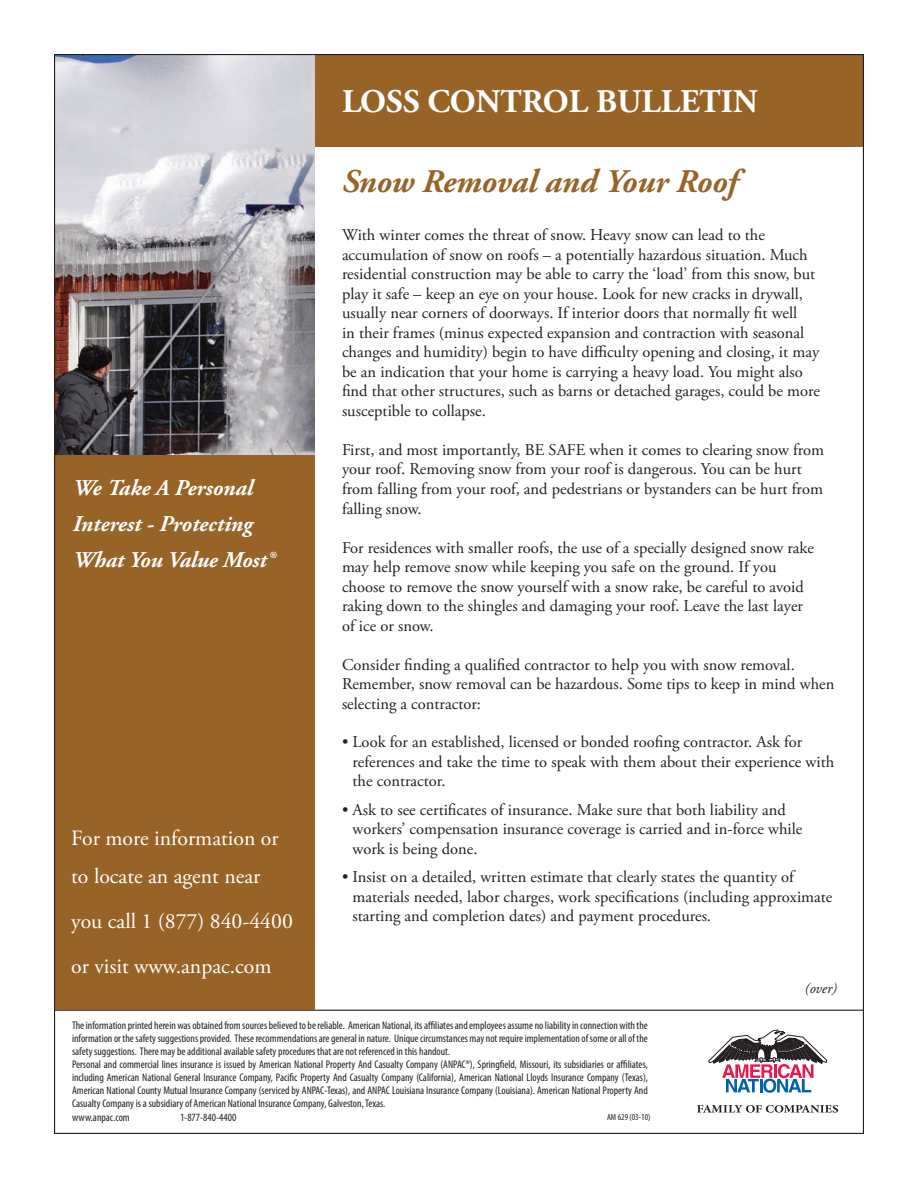
<style>
.page{position:relative;width:918px;height:1188px;background:#fff}
.page>*{position:absolute;margin:0;border:0;box-sizing:border-box;transform-origin:0 0}
.t1{font:italic 700 33px "Adobe Garamond Pro";color:#986327}
.t2{font:700 33px "Adobe Garamond Pro";color:#fff}
.t3{font:italic 700 22.5px/36px "Adobe Garamond Pro";color:#fff}
.t4{font:21.75px/37.5px "Adobe Garamond Pro";color:#fff}
.t5{font:16.5px/19.5px "Adobe Garamond Pro";color:#231f20}
.t6{font:italic 15px "Adobe Garamond Pro";color:#231f20}
.t7{font:condensed 11.1px/13px "Myriad Pro";color:#231f20;text-align:justify}
.t8{font:condensed 9px "Myriad Pro";color:#231f20}
</style>
<div class="page">
<div style="left:312px;top:55px;width:551px;height:92px;background:#986327"></div>
<img style="left:56px;top:56px;width:259px;height:399px">
<hr style="left:54px;top:1010px;width:810px;height:1px;background:#231f20">
<div style="left:54px;top:455px;width:261px;height:555px;background:#986327"></div>
<svg style="left:708px;top:1030px;width:119px;height:63px"></svg>
<svg style="left:697px;top:1105px;width:141px;height:8px"></svg>
<p class="t2" style="left:342px;top:82px;width:417px">LOSS CONTROL BULLETIN</p>
<p class="t3" style="left:73px;top:471px;width:203px">We Take A Personal<br>Interest - Protecting<br>What You Value Most®</p>
<p class="t4" style="left:71px;top:821px;width:209px">For more information or to locate an agent near</p>
<p class="t4" style="left:71px;top:899px;width:223px;line-height:45px">you call 1 (877) 840-4400 or visit www.anpac.com</p>
<p class="t1" style="left:342px;top:162px;width:397px">Snow Removal and Your Roof</p>
<p class="t5" style="left:342px;top:226px;width:480px">With winter comes the threat of snow. Heavy snow can lead to the accumulation of snow on roofs – a potentially hazardous situation. Much residential construction may be able to carry the ‘load’ from this snow, but play it safe – keep an eye on your house. Look for new cracks in drywall, usually near corners of doorways. If interior doors that normally fit well<br>in their frames (minus expected expansion and contraction with seasonal changes and humidity) begin to have difficulty opening and closing, it may be an indication that your home is carrying a heavy load. You might also find that other structures, such as barns or detached garages, could be more susceptible to collapse.</p>
<p class="t5" style="left:342px;top:441px;width:484px">First, and most importantly, BE SAFE when it comes to clearing snow from your roof. Removing snow from your roof is dangerous. You can be hurt from falling from your roof, and pedestrians or bystanders can be hurt from falling snow.</p>
<p class="t5" style="left:342px;top:538px;width:474px">For residences with smaller roofs, the use of a specially designed snow rake may help remove snow while keeping you safe on the ground. If you choose to remove the snow yourself with a snow rake, be careful to avoid raking down to the shingles and damaging your roof. Leave the last layer of ice or snow.</p>
<p class="t5" style="left:342px;top:655px;width:494px">Consider finding a qualified contractor to help you with snow removal.<br>Remember, snow removal can be hazardous. Some tips to keep in mind when selecting a contractor:</p>
<p class="t5" style="left:353px;top:733px;width:483px;text-indent:-11px">• Look for an established, licensed or bonded roofing contractor. Ask for references and take the time to speak with them about their experience with the contractor.</p>
<p class="t5" style="left:353px;top:801px;width:451px;text-indent:-11px">• Ask to see certificates of insurance. Make sure that both liability and workers’ compensation insurance coverage is carried and in-force while work is being done.</p>
<p class="t5" style="left:353px;top:868px;width:481px;text-indent:-11px">• Insist on a detailed, written estimate that clearly states the quantity of materials needed, labor charges, work specifications (including approximate starting and completion dates) and payment procedures.</p>
<p class="t6" style="left:805px;top:980px;width:34px">(over)</p>
<p class="t7" style="left:72px;top:1019px;width:577px">The information printed herein was obtained from sources believed to be reliable. American National, its affiliates and employees assume no liability in connection with the information or the safety suggestions provided. These recommendations are general in nature. Unique circumstances may not require implementation of some or all of the safety suggestions. There may be additional available safety procedures that are not referenced in this handout.</p>
<p class="t7" style="left:72px;top:1058px;width:577px">Personal and commercial lines insurance is issued by American National Property And Casualty Company (ANPAC®), Springfield, Missouri, its subsidiaries or affiliates, including American National General Insurance Company, Pacific Property And Casualty Company (California), American National Lloyds Insurance Company (Texas), American National County Mutual Insurance Company (serviced by ANPAC-Texas), and ANPAC Louisiana Insurance Company (Louisiana). American National Property And Casualty Company is a subsidiary of American National Insurance Company, Galveston, Texas.</p>
<p class="t7" style="left:72px;top:1111px;width:59px">www.anpac.com</p>
<p class="t7" style="left:180px;top:1111px;width:58px">1-877-840-4400</p>
<p class="t8" style="left:607px;top:1112px;width:45px">AM 629 (03-10)</p>
</div>
